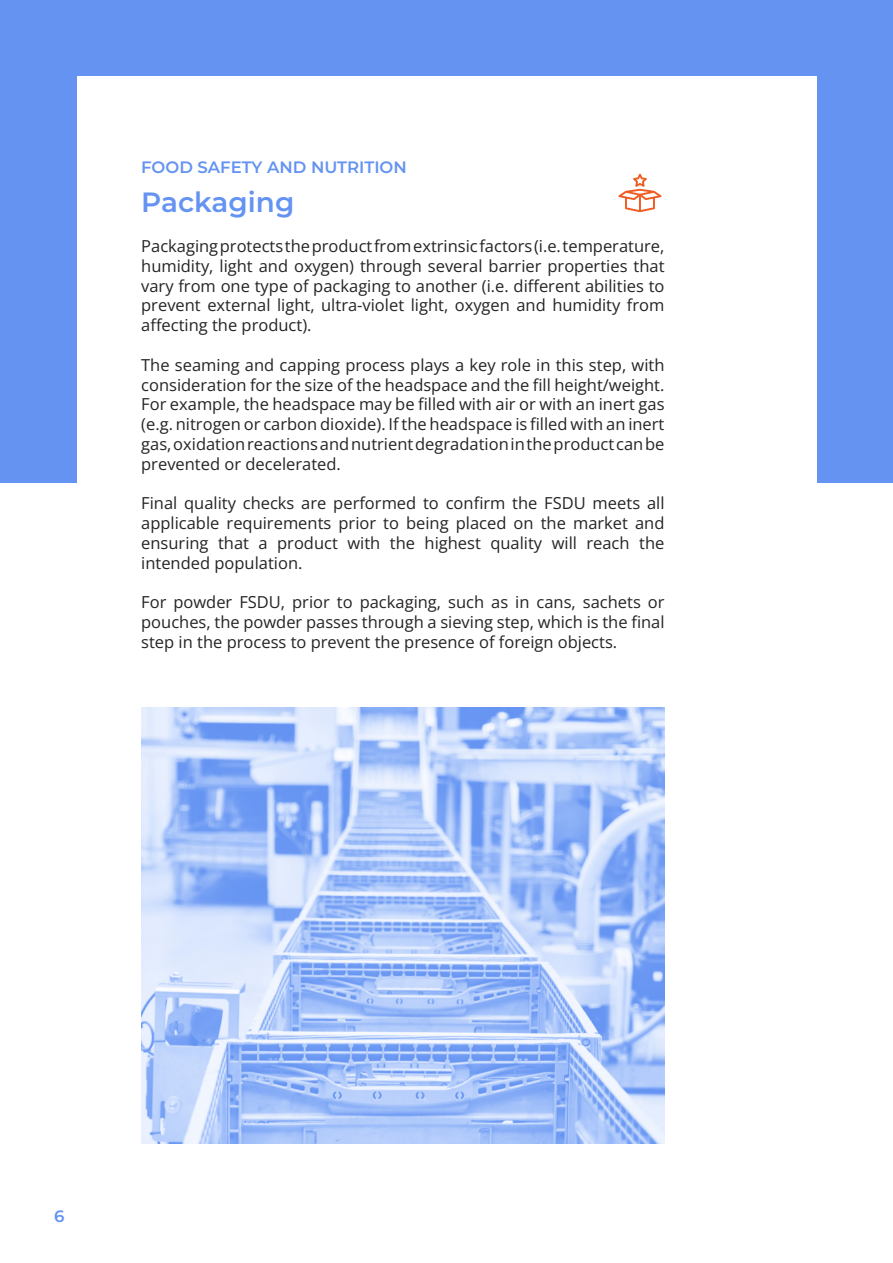
<style>
.page{position:relative;width:893px;height:1263px;background:#fff}
.page>*{position:absolute;margin:0;border:0;box-sizing:border-box;transform-origin:0 0}
.t1{font:600 27.75px "Montserrat";color:#6493f2}
.t2{font:16.5px/19.8px "Open Sans";color:#262324;text-align:justify}
.t3{font:600 16.5px "Montserrat";color:#6493f2}
</style>
<div class="page">
<div style="left:0;top:0;width:893px;height:482px;background:#6493f2"></div>
<div style="left:78px;top:77px;width:739px;height:1086px;background:#fff"></div>
<svg style="left:618px;top:174px;width:43px;height:38px"></svg>
<img style="left:141px;top:707px;width:523px;height:437px">
<p class="t3" style="left:141px;top:155px;width:267px">FOOD SAFETY AND NUTRITION</p>
<h1 class="t1" style="left:141px;top:183px;width:155px">Packaging</h1>
<p class="t2" style="left:141px;top:236px;width:525px">Packaging protects the product from extrinsic factors (i.e. temperature, humidity, light and oxygen) through several barrier properties that vary from one type of packaging to another (i.e. different abilities to prevent external light, ultra-violet light, oxygen and humidity from affecting the product).</p>
<p class="t2" style="left:141px;top:354px;width:525px">The seaming and capping process plays a key role in this step, with consideration for the size of the headspace and the fill height/weight.<br>For example, the headspace may be filled with air or with an inert gas (e.g. nitrogen or carbon dioxide). If the headspace is filled with an inert gas, oxidation reactions and nutrient degradation in the product can be prevented or decelerated.</p>
<p class="t2" style="left:141px;top:493px;width:525px">Final quality checks are performed to confirm the FSDU meets all applicable requirements prior to being placed on the market and ensuring that a product with the highest quality will reach the intended population.</p>
<p class="t2" style="left:141px;top:592px;width:525px">For powder FSDU, prior to packaging, such as in cans, sachets or pouches, the powder passes through a sieving step, which is the final step in the process to prevent the presence of foreign objects.</p>
<p class="t3" style="left:54px;top:1205px;width:12px">6</p>
</div>
